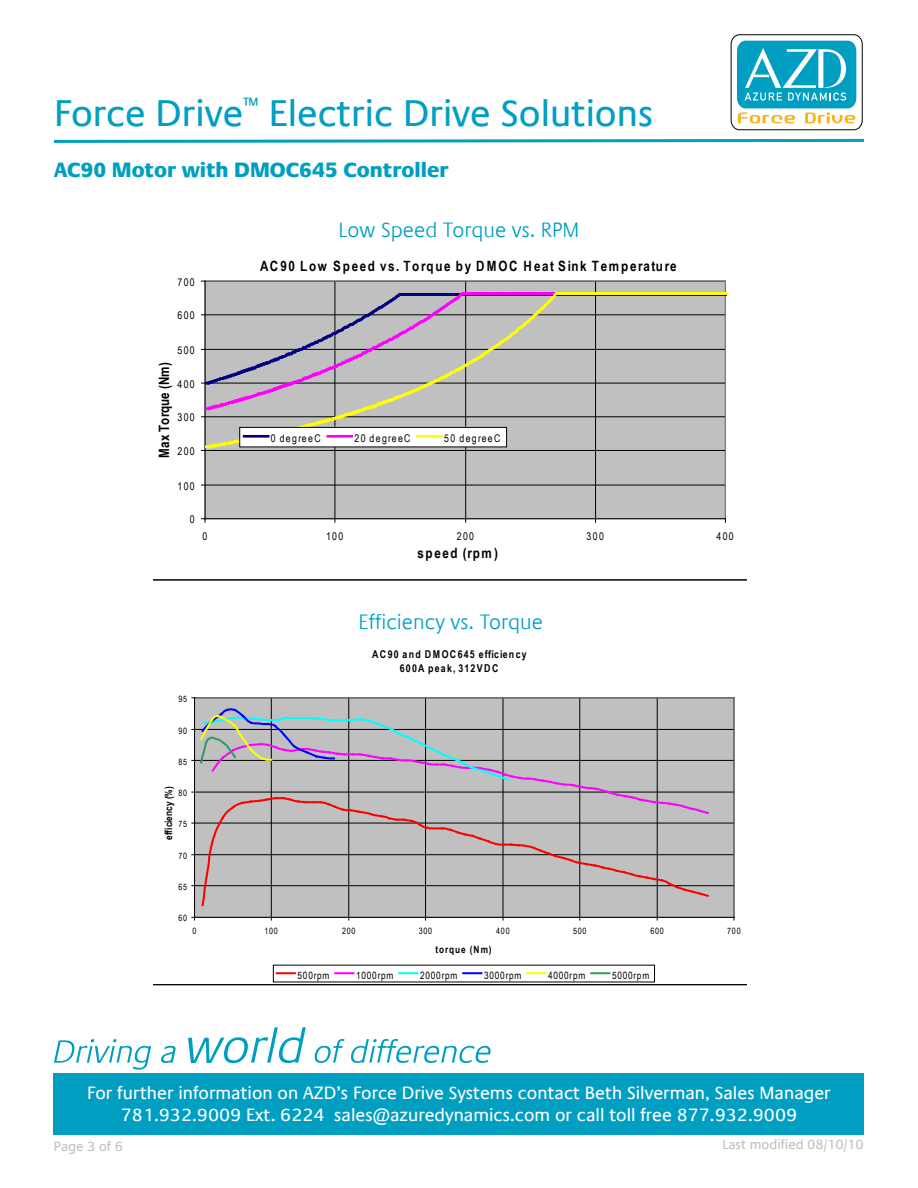
<style>
.page{position:relative;width:918px;height:1188px;background:#fff}
.page>*{position:absolute;margin:0;border:0;box-sizing:border-box;transform-origin:0 0}
.t1{font:37.5px "Praxis Com";color:#009fc3}
.t2{font:300 21px "Praxis Com";color:#009fc2}
.t3{font:800 21px "Praxis Com";color:#009fc2}
.t4{font:18px/21.6px "Praxis Com";color:#fff;text-align:center}
.t5{font:16.5px "Praxis Com";color:#009fc3}
.t6{font:700 14.25px "Arial Narrow";letter-spacing:.125em;color:#000}
.t7{font:700 14.25px "Arial Narrow";color:#000}
.t8{font:700 14.25px "Arial Narrow";letter-spacing:.105em;color:#000}
.t9{font:13.5px "Praxis Com";color:#bec0c2}
.t10{font:700 10.8px/14.1px "Arial Narrow";letter-spacing:.105em;color:#000;text-align:center}
.t11{font:10.65px "Arial Narrow";letter-spacing:.125em;color:#000}
.t12{font:10.05px "Arial Narrow";letter-spacing:.075em;color:#000}
.t13{font:700 10.05px "Arial Narrow";color:#000}
.t14{font:700 10.05px "Arial Narrow";letter-spacing:.1em;color:#000}
.t15{font:8.7px "Arial Narrow";letter-spacing:.08em;color:#000}
</style>
<div class="page">
<svg style="left:54px;top:1039px;width:97px;height:31px"></svg>
<svg style="left:161px;top:1046px;width:15px;height:17px"></svg>
<svg style="left:188px;top:1027px;width:118px;height:36px"></svg>
<svg style="left:315px;top:1039px;width:29px;height:24px"></svg>
<svg style="left:351px;top:1039px;width:140px;height:24px"></svg>
<svg style="left:54px;top:138px;width:810px;height:5px"></svg>
<div style="left:54px;top:1073px;width:810px;height:61px;background:#009fc2"></div>
<div style="left:731px;top:35px;width:131px;height:95px;border:1px solid #000;border-radius:9px"></div>
<svg style="left:737px;top:41px;width:119px;height:83px"></svg>
<svg style="left:154px;top:280px;width:592px;height:300px"></svg>
<svg style="left:154px;top:697px;width:592px;height:288px"></svg>
<h1 class="t1" style="left:54px;top:91px;width:191px">Force Drive</h1>
<p class="t5" style="left:243px;top:94px;width:17px">™</p>
<h1 class="t1" style="left:269px;top:91px;width:386px">Electric Drive Solutions</h1>
<p class="t3" style="left:54px;top:157px;width:396px">AC90 Motor with DMOC645 Controller</p>
<p class="t2" style="left:339px;top:218px;width:242px">Low Speed Torque vs. RPM</p>
<p class="t11" style="left:177px;top:274px;width:19px">700</p>
<p class="t11" style="left:177px;top:308px;width:19px">600</p>
<p class="t6" style="left:260px;top:255px;width:418px">AC90 Low Speed vs. Torque by DMOC Heat Sink Temperature</p>
<p class="t11" style="left:177px;top:342px;width:19px">500</p>
<p class="t7" style="left:153px;top:458px;width:97px;rotate:-90deg">Max Torque (Nm)</p>
<p class="t11" style="left:177px;top:376px;width:19px">400</p>
<p class="t11" style="left:177px;top:410px;width:19px">300</p>
<p class="t11" style="left:177px;top:443px;width:19px">200</p>
<p class="t11" style="left:177px;top:478px;width:19px">100</p>
<p class="t11" style="left:271px;top:430px;width:51px">0 degreeC</p>
<p class="t11" style="left:354px;top:430px;width:58px">20 degreeC</p>
<p class="t11" style="left:444px;top:430px;width:58px">50 degreeC</p>
<p class="t11" style="left:190px;top:512px;width:6px">0</p>
<p class="t11" style="left:202px;top:528px;width:6px">0</p>
<p class="t11" style="left:326px;top:528px;width:19px">100</p>
<p class="t11" style="left:457px;top:528px;width:19px">200</p>
<p class="t11" style="left:587px;top:528px;width:19px">300</p>
<p class="t11" style="left:717px;top:528px;width:19px">400</p>
<p class="t8" style="left:418px;top:542px;width:82px">speed (rpm)</p>
<p class="t15" style="left:178px;top:692px;width:10px">95</p>
<p class="t15" style="left:178px;top:724px;width:10px">90</p>
<p class="t15" style="left:178px;top:755px;width:10px">85</p>
<p class="t13" style="left:161px;top:840px;width:55px;rotate:-90deg">efficiency (%)</p>
<p class="t15" style="left:178px;top:787px;width:10px">80</p>
<p class="t15" style="left:178px;top:818px;width:10px">75</p>
<p class="t15" style="left:178px;top:849px;width:10px">70</p>
<p class="t15" style="left:178px;top:880px;width:10px">65</p>
<p class="t15" style="left:178px;top:912px;width:10px">60</p>
<p class="t2" style="left:358px;top:609px;width:186px">Efficiency vs. Torque</p>
<p class="t10" style="left:372px;top:647px;width:156px">AC90 and DMOC645 efficiency<br>600A peak, 312VDC</p>
<p class="t15" style="left:193px;top:925px;width:5px">0</p>
<p class="t15" style="left:265px;top:925px;width:15px">100</p>
<p class="t15" style="left:342px;top:925px;width:15px">200</p>
<p class="t15" style="left:419px;top:925px;width:15px">300</p>
<p class="t15" style="left:496px;top:925px;width:15px">400</p>
<p class="t15" style="left:573px;top:925px;width:15px">500</p>
<p class="t15" style="left:650px;top:925px;width:15px">600</p>
<p class="t15" style="left:727px;top:925px;width:15px">700</p>
<p class="t14" style="left:436px;top:942px;width:57px">torque (Nm)</p>
<p class="t12" style="left:298px;top:968px;width:33px">500rpm</p>
<p class="t12" style="left:356px;top:968px;width:39px">1000rpm</p>
<p class="t12" style="left:420px;top:968px;width:39px">2000rpm</p>
<p class="t12" style="left:484px;top:968px;width:39px">3000rpm</p>
<p class="t12" style="left:548px;top:968px;width:39px">4000rpm</p>
<p class="t12" style="left:612px;top:968px;width:39px">5000rpm</p>
<p class="t4" style="left:87px;top:1083px;width:745px">For further information on AZD’s Force Drive Systems contact Beth Silverman, Sales Manager<br>781.932.9009 Ext. 6224 sales@azuredynamics.com or call toll free 877.932.9009</p>
<p class="t9" style="left:54px;top:1138px;width:71px">Page of 6</p>
<p class="t9" style="left:722px;top:1137px;width:143px">Last modified 08/10/10</p>
</div>
